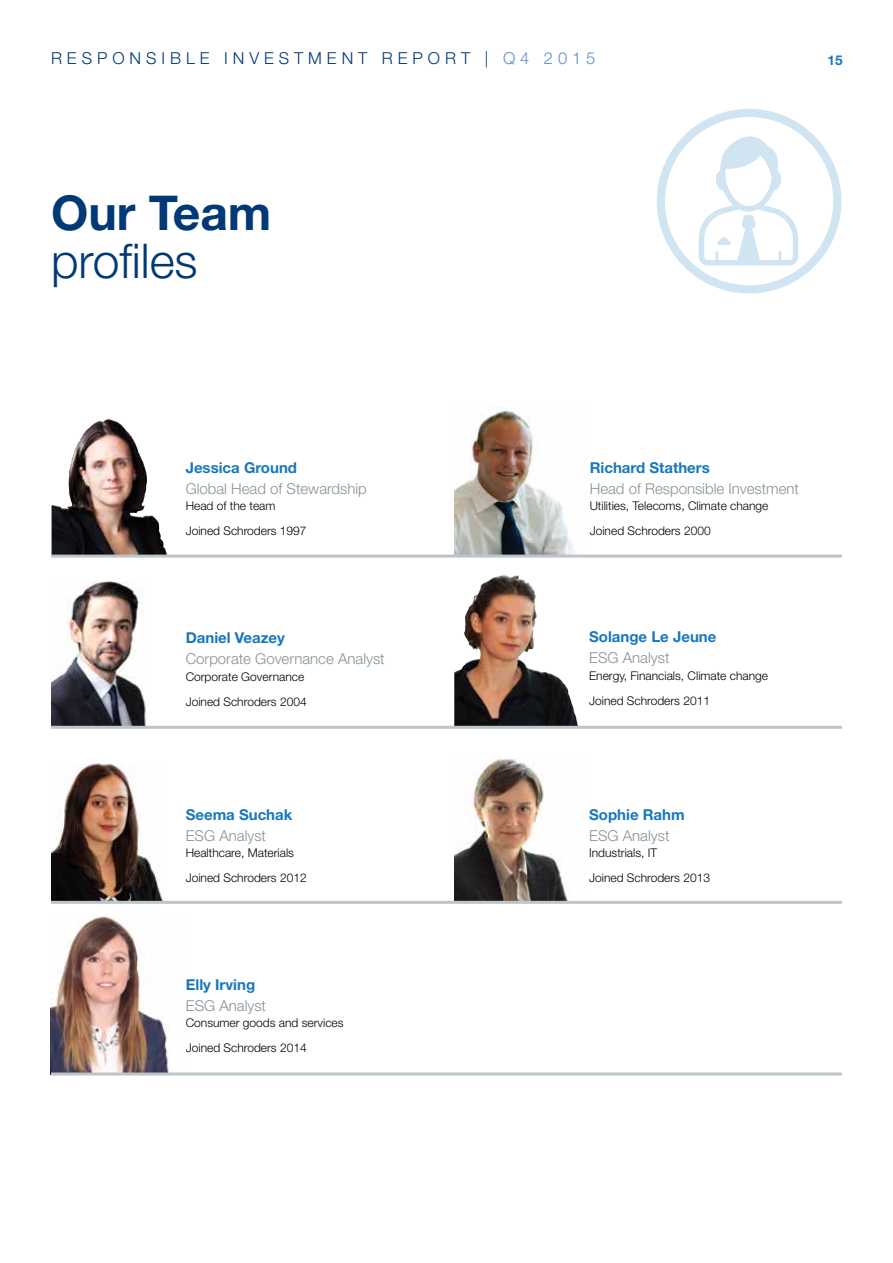
<style>
.page{position:relative;width:893px;height:1263px;background:#fff}
.page>*{position:absolute;margin:0;border:0;box-sizing:border-box;transform-origin:0 0}
.t1{font:300 48px "Helvetica Neue";color:#003976}
.t2{font:700 48px "Helvetica Neue";color:#003976}
.t3{font:300 16.5px "Helvetica Neue";letter-spacing:.3em;color:#003976}
.t4{font:300 16.5px "Helvetica Neue";letter-spacing:.3em;color:#608fca}
.t5{font:300 15px "Helvetica Neue";color:#869197}
.t6{font:700 15px "Helvetica Neue";color:#1877bd}
.t7{font:700 13.5px "Helvetica Neue";color:#1877bd}
.t8{font:300 12px/25px "Helvetica Neue";color:#000}
.s1{color:#003976}
</style>
<div class="page">
<div style="left:657px;top:109px;width:184px;height:184px;border:8px solid #1877bd;border-radius:50%"></div>
<svg style="left:699px;top:136px;width:99px;height:130px"></svg>
<img style="left:52px;top:419px;width:115px;height:136px">
<img style="left:52px;top:763px;width:115px;height:138px">
<img style="left:455px;top:407px;width:135px;height:148px">
<img style="left:454px;top:756px;width:131px;height:145px">
<img style="left:52px;top:582px;width:99px;height:144px">
<img style="left:454px;top:575px;width:124px;height:151px">
<img style="left:51px;top:915px;width:119px;height:157px">
<hr style="left:51px;top:1072px;width:791px;height:3px;background:#bcc5ca">
<hr style="left:51px;top:901px;width:791px;height:3px;background:#bcc5ca">
<hr style="left:51px;top:726px;width:791px;height:3px;background:#bcc5ca">
<hr style="left:51px;top:555px;width:791px;height:3px;background:#bcc5ca">
<h2 class="t3" style="left:51px;top:48px;width:31px">R espo</h2>
<h2 class="t3" style="left:130px;top:48px;width:29px">n sib</h2>
<h2 class="t3" style="left:186px;top:48px;width:92px">le Invest</h2>
<h2 class="t3" style="left:308px;top:48px;width:105px">ment Repor</h2>
<h2 class="t4" style="left:461px;top:48px;width:136px"><span class="s1">T |</span> Q4 2015</h2>
<p class="t7" style="left:828px;top:52px;width:17px">15</p>
<h1 class="t2" style="left:51px;top:183px;width:222px">Our Team</h1>
<h1 class="t1" style="left:51px;top:232px;width:148px">profiles</h1>
<p class="t6" style="left:186px;top:458px;width:113px">Jessica Ground</p>
<p class="t5" style="left:186px;top:479px;width:183px">Global Head of Stewardship</p>
<p class="t8" style="left:186px;top:493px;width:122px">Head of the team<br>Joined Schroders 1997</p>
<p class="t6" style="left:186px;top:629px;width:101px">Daniel Veazey</p>
<p class="t5" style="left:186px;top:650px;width:200px">Corporate Governance Analyst</p>
<p class="t8" style="left:186px;top:664px;width:122px">Corporate Governance<br>Joined Schroders 2004</p>
<p class="t6" style="left:186px;top:805px;width:108px">Seema Suchak</p>
<p class="t5" style="left:186px;top:826px;width:82px">ESG Analyst</p>
<p class="t8" style="left:186px;top:840px;width:122px">Healthcare, Materials<br>Joined Schroders 2012</p>
<p class="t6" style="left:186px;top:975px;width:71px">Elly Irving</p>
<p class="t5" style="left:186px;top:996px;width:82px">ESG Analyst</p>
<p class="t8" style="left:186px;top:1010px;width:159px">Consumer goods and services<br>Joined Schroders 2014</p>
<p class="t6" style="left:590px;top:458px;width:122px">Richard Stathers</p>
<p class="t5" style="left:590px;top:479px;width:211px">Head of Responsible Investment</p>
<p class="t8" style="left:590px;top:493px;width:180px">Utilities, Telecoms, Climate change<br>Joined Schroders 2000</p>
<p class="t6" style="left:589px;top:628px;width:129px">Solange Le Jeune</p>
<p class="t5" style="left:589px;top:649px;width:82px">ESG Analyst</p>
<p class="t8" style="left:589px;top:663px;width:180px">Energy, Financials, Climate change<br>Joined Schroders 2011</p>
<p class="t6" style="left:589px;top:805px;width:97px">Sophie Rahm</p>
<p class="t5" style="left:589px;top:826px;width:82px">ESG Analyst</p>
<p class="t8" style="left:589px;top:840px;width:122px">Industrials, IT<br>Joined Schroders 2013</p>
</div>
